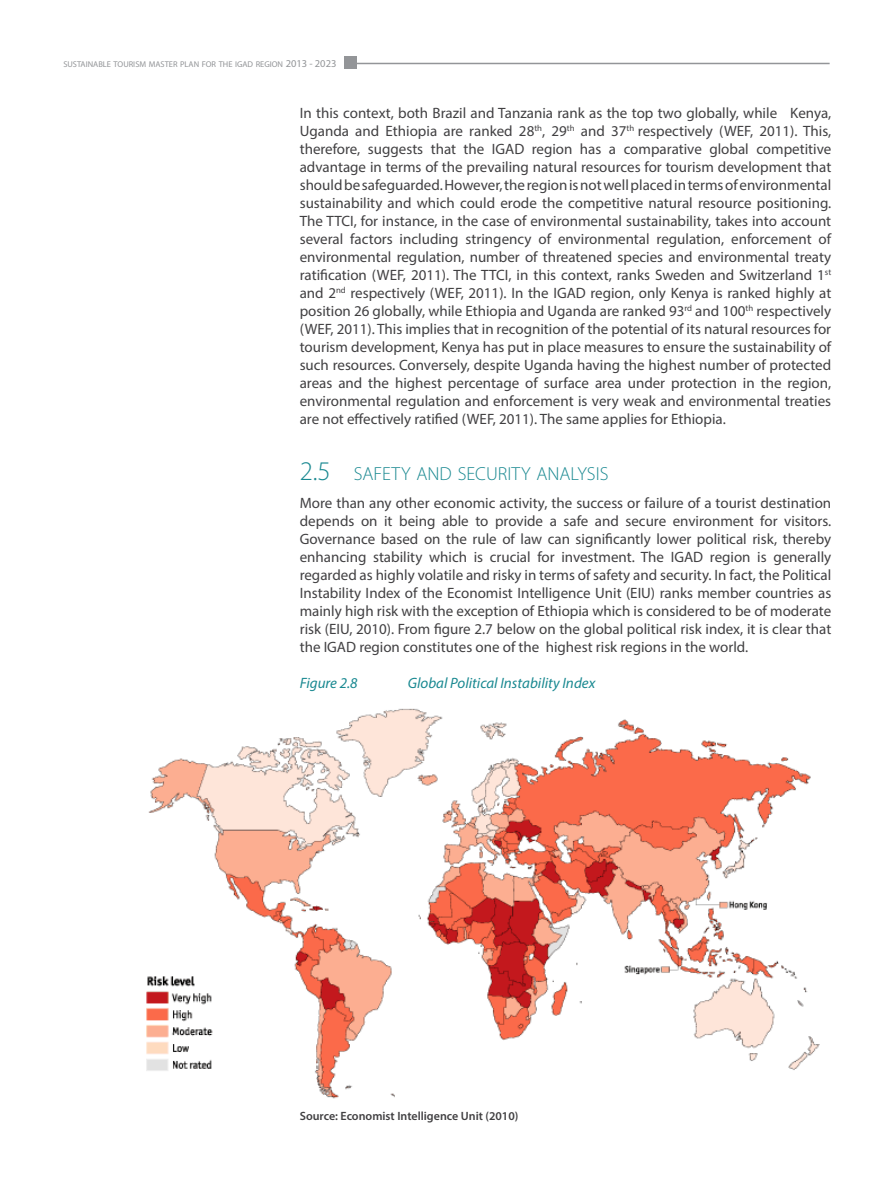
<style>
.page{position:relative;width:893px;height:1191px;background:#fff}
.page>*{position:absolute;margin:0;border:0;box-sizing:border-box;transform-origin:0 0}
.t1{font:300 18.9px "Myriad Pro";color:#1a8991}
.t2{font:15px/18px "Myriad Pro";color:#414042;text-align:justify}
.t3{font:italic 15px "Myriad Pro";color:#1a8991}
.t4{font:600 12px "Myriad Pro";color:#414042}
.t5{font:8.4px "Myriad Pro";color:#939598}
.s1{font-size:10.5px}
.s2{font-size:27px}
</style>
<div class="page">
<hr style="left:351px;top:63px;width:479px;height:1px;background:#939598">
<div style="left:345px;top:56px;width:12px;height:13px;background:#939598"></div>
<img style="left:147px;top:708px;width:673px;height:391px">
<div style="left:128px;top:701px;width:221px;height:25px;background:#fff"></div>
<div style="left:64px;top:1092px;width:221px;height:25px;background:#fff"></div>
<p class="t5" style="left:63px;top:59px;width:275px">SUSTAINABLE TOURISM MASTER PLAN FOR THE IGAD REGION <span class="s1">2013 - 2023</span></p>
<p class="t2" style="left:300px;top:103px;width:533px">In this context, both Brazil and Tanzania rank as the top two globally, while Kenya, Uganda and Ethiopia are ranked 28<sup>th</sup>, 29<sup>th</sup> and 37<sup>th</sup> respectively (WEF, 2011). This, therefore, suggests that the IGAD region has a comparative global competitive advantage in terms of the prevailing natural resources for tourism development that should be safeguarded. However, the region is not well placed in terms of environmental sustainability and which could erode the competitive natural resource positioning.<br>The TTCI, for instance, in the case of environmental sustainability, takes into account several factors including stringency of environmental regulation, enforcement of environmental regulation, number of threatened species and environmental treaty ratification (WEF, 2011). The TTCI, in this context, ranks Sweden and Switzerland 1<sup>st </sup>and 2<sup>nd</sup> respectively (WEF, 2011). In the IGAD region, only Kenya is ranked highly at position 26 globally, while Ethiopia and Uganda are ranked 93<sup>rd</sup> and 100<sup>th</sup> respectively (WEF, 2011). This implies that in recognition of the potential of its natural resources for tourism development, Kenya has put in place measures to ensure the sustainability of such resources. Conversely, despite Uganda having the highest number of protected areas and the highest percentage of surface area under protection in the region, environmental regulation and enforcement is very weak and environmental treaties are not effectively ratified (WEF, 2011). The same applies for Ethiopia.</p>
<p class="t1" style="left:300px;top:462px;width:310px"><span class="s2">2.5</span> SAFETY AND SECURITY ANALYSIS</p>
<p class="t2" style="left:300px;top:494px;width:533px">More than any other economic activity, the success or failure of a tourist destination depends on it being able to provide a safe and secure environment for visitors.<br>Governance based on the rule of law can significantly lower political risk, thereby enhancing stability which is crucial for investment. The IGAD region is generally regarded as highly volatile and risky in terms of safety and security. In fact, the Political Instability Index of the Economist Intelligence Unit (EIU) ranks member countries as mainly high risk with the exception of Ethiopia which is considered to be of moderate risk (EIU, 2010). From figure 2.7 below on the global political risk index, it is clear that the IGAD region constitutes one of the highest risk regions in the world.</p>
<p class="t3" style="left:300px;top:674px;width:59px">Figure 2.8</p>
<p class="t3" style="left:408px;top:674px;width:189px">Global Political Instability Index</p>
<p class="t4" style="left:300px;top:1108px;width:220px">Source: Economist Intelligence Unit (2010)</p>
</div>
